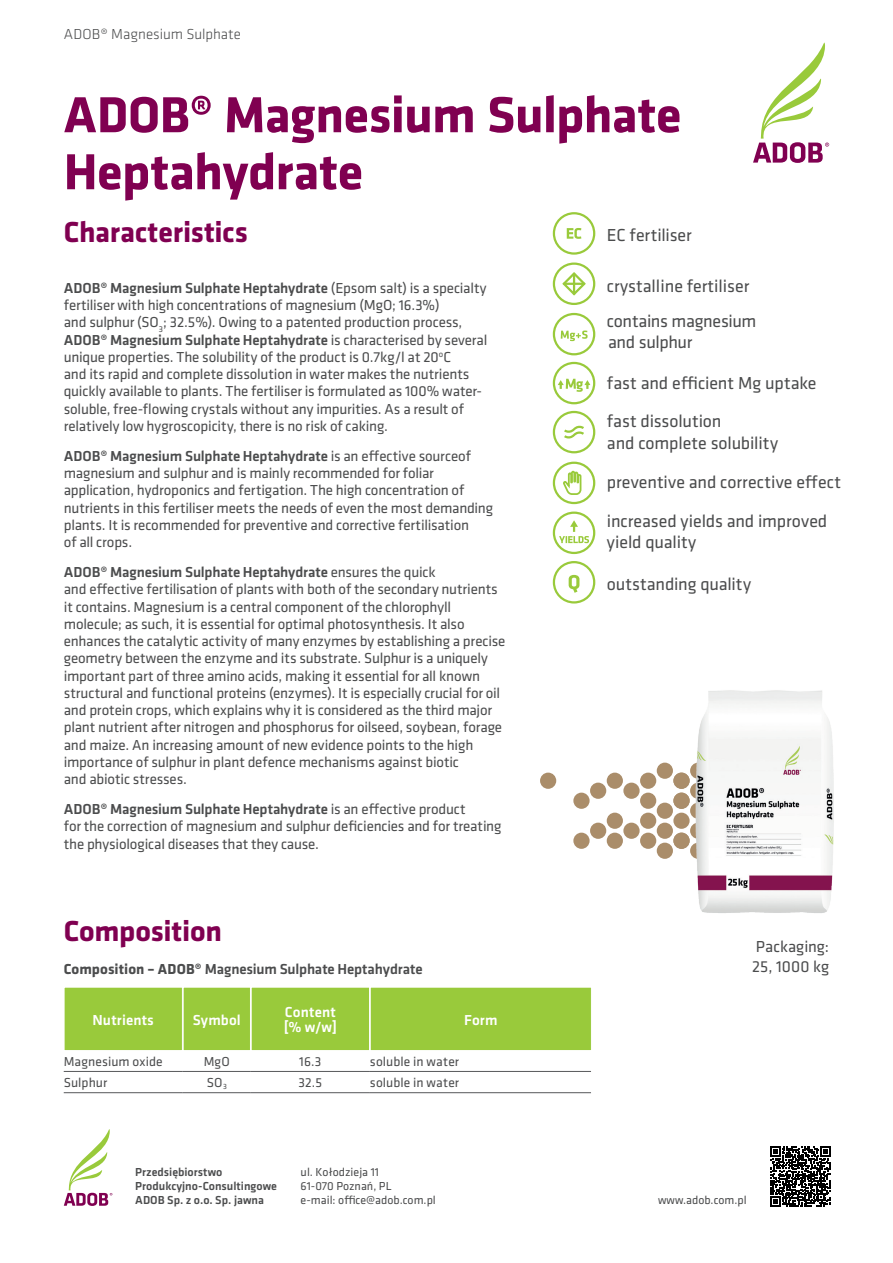
<style>
.page{position:relative;width:893px;height:1263px;background:#fff}
.page>*{position:absolute;margin:0;border:0;box-sizing:border-box;transform-origin:0 0}
.TYTUŁ_35{font:700 52.5px/57px "Klavika";letter-spacing:-.01em;color:#800051}
.PODTYT_20{font:700 30px "Klavika";letter-spacing:-.01em;color:#800051}
.TEKST_12{font:18px/21.6px "Klavika";letter-spacing:-.01em;color:#4b4c4d}
.TEKST_12-2{font:16.5px/19.8px "Klavika";letter-spacing:.005em;color:#4b4c4d}
.TEKST_12-3{font:15px/17.2px "Klavika";letter-spacing:-.01em;color:#4b4c4d}
.TABELE_-_PODPIS{font:500 15px "Klavika";letter-spacing:-.01em;color:#4b4c4d}
.TABELA_NAGŁÓWKI_GÓRN{font:500 15px "Klavika";letter-spacing:.01em;color:#fff}
.t1{font:300 15px "Klavika";color:#4b4c4d}
.TABELA_OPISY_LEWO{font:13.5px "Klavika";letter-spacing:.005em;color:#4b4c4d}
.TABELA_OPISY_SRODEK{font:13.5px "Klavika";letter-spacing:.02em;color:#4b4c4d}
.t2{font:12px/14.4px "Klavika";color:#4b4c4d}
.t3{font:500 12px/14.4px "Klavika";color:#4b4c4d}
.s1{font-weight:500}
.s2{font-weight:700}
</style>
<div class="page">
<svg style="left:753px;top:42px;width:76px;height:121px"></svg>
<svg style="left:64px;top:1129px;width:48px;height:77px"></svg>
<svg style="left:770px;top:1146px;width:60px;height:60px"></svg>
<div style="left:673px;top:813px;width:17px;height:16px;background:#aa8d6a;border-radius:50%"></div>
<div style="left:657px;top:843px;width:16px;height:16px;background:#aa8d6a;border-radius:50%"></div>
<div style="left:590px;top:823px;width:16px;height:16px;background:#aa8d6a;border-radius:50%"></div>
<div style="left:623px;top:823px;width:17px;height:16px;background:#aa8d6a;border-radius:50%"></div>
<div style="left:657px;top:823px;width:16px;height:16px;background:#aa8d6a;border-radius:50%"></div>
<div style="left:657px;top:803px;width:16px;height:16px;background:#aa8d6a;border-radius:50%"></div>
<div style="left:590px;top:783px;width:16px;height:16px;background:#aa8d6a;border-radius:50%"></div>
<div style="left:623px;top:783px;width:17px;height:16px;background:#aa8d6a;border-radius:50%"></div>
<div style="left:657px;top:763px;width:16px;height:16px;background:#aa8d6a;border-radius:50%"></div>
<div style="left:573px;top:833px;width:17px;height:16px;background:#aa8d6a;border-radius:50%"></div>
<div style="left:607px;top:833px;width:16px;height:16px;background:#aa8d6a;border-radius:50%"></div>
<div style="left:640px;top:833px;width:16px;height:16px;background:#aa8d6a;border-radius:50%"></div>
<div style="left:673px;top:833px;width:17px;height:16px;background:#aa8d6a;border-radius:50%"></div>
<div style="left:607px;top:813px;width:16px;height:16px;background:#aa8d6a;border-radius:50%"></div>
<div style="left:640px;top:813px;width:16px;height:16px;background:#aa8d6a;border-radius:50%"></div>
<div style="left:573px;top:793px;width:17px;height:16px;background:#aa8d6a;border-radius:50%"></div>
<div style="left:640px;top:793px;width:16px;height:16px;background:#aa8d6a;border-radius:50%"></div>
<div style="left:673px;top:793px;width:17px;height:16px;background:#aa8d6a;border-radius:50%"></div>
<div style="left:540px;top:773px;width:16px;height:16px;background:#aa8d6a;border-radius:50%"></div>
<div style="left:607px;top:773px;width:16px;height:16px;background:#aa8d6a;border-radius:50%"></div>
<div style="left:640px;top:773px;width:16px;height:16px;background:#aa8d6a;border-radius:50%"></div>
<div style="left:673px;top:773px;width:17px;height:16px;background:#aa8d6a;border-radius:50%"></div>
<div style="left:553px;top:212px;width:42px;height:43px;border:2px solid #99ca3b;border-radius:50%"></div>
<svg style="left:567px;top:228px;width:14px;height:11px"></svg>
<div style="left:553px;top:262px;width:42px;height:43px;border:2px solid #99ca3b;border-radius:50%"></div>
<svg style="left:562px;top:272px;width:24px;height:24px"></svg>
<hr style="left:563px;top:283px;width:22px;height:2px;background:#99ca3b">
<hr style="left:573px;top:273px;width:2px;height:21px;background:#99ca3b">
<div style="left:553px;top:313px;width:42px;height:42px;border:2px solid #99ca3b;border-radius:50%"></div>
<svg style="left:561px;top:331px;width:27px;height:10px"></svg>
<div style="left:553px;top:362px;width:42px;height:42px;border:2px solid #99ca3b;border-radius:50%"></div>
<svg style="left:558px;top:379px;width:32px;height:13px"></svg>
<div style="left:553px;top:411px;width:42px;height:42px;border:2px solid #99ca3b;border-radius:50%"></div>
<svg style="left:564px;top:425px;width:20px;height:14px"></svg>
<div style="left:553px;top:462px;width:42px;height:42px;border:2px solid #99ca3b;border-radius:50%"></div>
<svg style="left:563px;top:470px;width:19px;height:25px"></svg>
<svg style="left:559px;top:520px;width:30px;height:23px"></svg>
<div style="left:553px;top:511px;width:42px;height:43px;border:2px solid #99ca3b;border-radius:50%"></div>
<div style="left:553px;top:561px;width:42px;height:42px;border:2px solid #99ca3b;border-radius:50%"></div>
<svg style="left:569px;top:575px;width:10px;height:18px"></svg>
<div style="left:64px;top:987px;width:118px;height:63px;background:#99ca3b"></div>
<div style="left:64px;top:987px;width:119px;height:64px;border:1px solid #fff"></div>
<div style="left:183px;top:987px;width:67px;height:63px;background:#99ca3b"></div>
<div style="left:183px;top:987px;width:68px;height:64px;border:1px solid #fff"></div>
<div style="left:251px;top:987px;width:119px;height:63px;background:#99ca3b"></div>
<div style="left:251px;top:987px;width:119px;height:64px;border:1px solid #fff"></div>
<div style="left:370px;top:987px;width:221px;height:63px;background:#99ca3b"></div>
<div style="left:370px;top:987px;width:222px;height:64px;border:1px solid #fff"></div>
<hr style="left:64px;top:1071px;width:119px;height:1px;background:#57585a">
<hr style="left:183px;top:1071px;width:68px;height:1px;background:#57585a">
<hr style="left:251px;top:1071px;width:119px;height:1px;background:#57585a">
<hr style="left:370px;top:1071px;width:221px;height:1px;background:#57585a">
<hr style="left:64px;top:1092px;width:119px;height:1px;background:#57585a">
<hr style="left:183px;top:1092px;width:68px;height:1px;background:#57585a">
<hr style="left:251px;top:1092px;width:119px;height:1px;background:#57585a">
<hr style="left:370px;top:1092px;width:221px;height:1px;background:#57585a">
<img style="left:689px;top:690px;width:145px;height:223px">
<p class="t1" style="left:64px;top:26px;width:179px">ADOB® Magnesium Sulphate</p>
<p class="TYTUŁ_35" style="left:64px;top:87px;width:619px">ADOB® Magnesium Sulphate<br>Heptahydrate</p>
<p class="PODTYT_20" style="left:64px;top:216px;width:186px">Characteristics</p>
<p class="TEKST_12-3" style="left:64px;top:279px;width:425px"><span class="s1">ADOB® Magnesium Sulphate Heptahydrate</span> (Epsom salt) is a specialty fertiliser with high concentrations of magnesium (MgO; 16.3%)<br>and sulphur (SO<sub>3</sub>; 32.5%). Owing to a patented production process, <span class="s1">ADOB® Magnesium Sulphate Heptahydrate</span> is characterised by several unique properties. The solubility of the product is 0.7kg/l at 20<sup>o</sup>C<br>and its rapid and complete dissolution in water makes the nutrients quickly available to plants. The fertiliser is formulated as 100% water&shy;soluble, free-flowing crystals without any impurities. As a result of relatively low hygroscopicity, there is no risk of caking.</p>
<p class="TEKST_12-3" style="left:64px;top:447px;width:431px"><span class="s1">ADOB® Magnesium Sulphate Heptahydrate</span> is an effective sourceof magnesium and sulphur and is mainly recommended for foliar application, hydroponics and fertigation. The high concentration of nutrients in this fertiliser meets the needs of even the most demanding plants. It is recommended for preventive and corrective fertilisation<br>of all crops.</p>
<p class="TEKST_12-3" style="left:64px;top:564px;width:443px"><span class="s1">ADOB® Magnesium Sulphate Heptahydrate</span> ensures the quick<br>and effective fertilisation of plants with both of the secondary nutrients it contains. Magnesium is a central component of the chlorophyll molecule; as such, it is essential for optimal photosynthesis. It also enhances the catalytic activity of many enzymes by establishing a precise geometry between the enzyme and its substrate. Sulphur is a uniquely important part of three amino acids, making it essential for all known structural and functional proteins (enzymes). It is especially crucial for oil and protein crops, which explains why it is considered as the third major plant nutrient after nitrogen and phosphorus for oilseed, soybean, forage and maize. An increasing amount of new evidence points to the high importance of sulphur in plant defence mechanisms against biotic<br>and abiotic stresses.</p>
<p class="TEKST_12-3" style="left:64px;top:801px;width:439px"><span class="s1">ADOB® Magnesium Sulphate Heptahydrate</span> is an effective product<br>for the correction of magnesium and sulphur deficiencies and for treating the physiological diseases that they cause.</p>
<p class="PODTYT_20" style="left:64px;top:914px;width:160px">Composition</p>
<p class="TABELE_-_PODPIS" style="left:64px;top:961px;width:360px"><span class="s2">Composition – ADOB®</span> Magnesium Sulphate Heptahydrate</p>
<p class="TABELA_NAGŁÓWKI_GÓRN" style="left:93px;top:1011px;width:63px">Nutrients</p>
<p class="TABELA_NAGŁÓWKI_GÓRN" style="left:193px;top:1011px;width:49px">Symbol</p>
<p class="TABELA_NAGŁÓWKI_GÓRN" style="left:285px;top:1004px;width:52px">Content</p>
<p class="TABELA_NAGŁÓWKI_GÓRN" style="left:284px;top:1019px;width:55px">[% w/w]</p>
<p class="TABELA_NAGŁÓWKI_GÓRN" style="left:464px;top:1011px;width:35px">Form</p>
<p class="TABELA_OPISY_LEWO" style="left:64px;top:1054px;width:101px">Magnesium oxide</p>
<p class="TABELA_OPISY_SRODEK" style="left:204px;top:1054px;width:28px">MgO</p>
<p class="TABELA_OPISY_SRODEK" style="left:299px;top:1054px;width:24px">16.3</p>
<p class="TABELA_OPISY_LEWO" style="left:370px;top:1054px;width:91px">soluble in water</p>
<p class="TABELA_OPISY_LEWO" style="left:64px;top:1075px;width:45px">Sulphur</p>
<p class="TABELA_OPISY_SRODEK" style="left:207px;top:1075px;width:22px">SO<sub>3</sub></p>
<p class="TABELA_OPISY_SRODEK" style="left:298px;top:1075px;width:25px">32.5</p>
<p class="TABELA_OPISY_LEWO" style="left:370px;top:1075px;width:91px">soluble in water</p>
<p class="t3" style="left:135px;top:1164px;width:143px">Przedsiębiorstwo<br>Produkcyjno-Consultingowe<br>ADOB Sp. z o.o. Sp. jawna</p>
<p class="t2" style="left:301px;top:1164px;width:137px">ul. Kołodzieja 11<br>61-070 Poznań, PL<br>e-mail: office@adob.com.pl</p>
<p class="TEKST_12" style="left:607px;top:225px;width:86px">EC fertiliser</p>
<p class="TEKST_12" style="left:607px;top:275px;width:144px">crystalline fertiliser</p>
<p class="TEKST_12" style="left:607px;top:310px;width:151px">contains magnesium and sulphur</p>
<p class="TEKST_12" style="left:607px;top:372px;width:211px">fast and efficient Mg uptake</p>
<p class="TEKST_12" style="left:607px;top:411px;width:173px">fast dissolution<br>and complete solubility</p>
<p class="TEKST_12" style="left:607px;top:471px;width:236px">preventive and corrective effect</p>
<p class="TEKST_12" style="left:607px;top:510px;width:222px">increased yields and improved yield quality</p>
<p class="TEKST_12" style="left:607px;top:574px;width:146px">outstanding quality</p>
<p class="TEKST_12-2" style="left:752px;top:937px;width:79px">Packaging:<br>25, 1000 kg</p>
<p class="t2" style="left:658px;top:1193px;width:90px">www.adob.com.pl</p>
</div>
